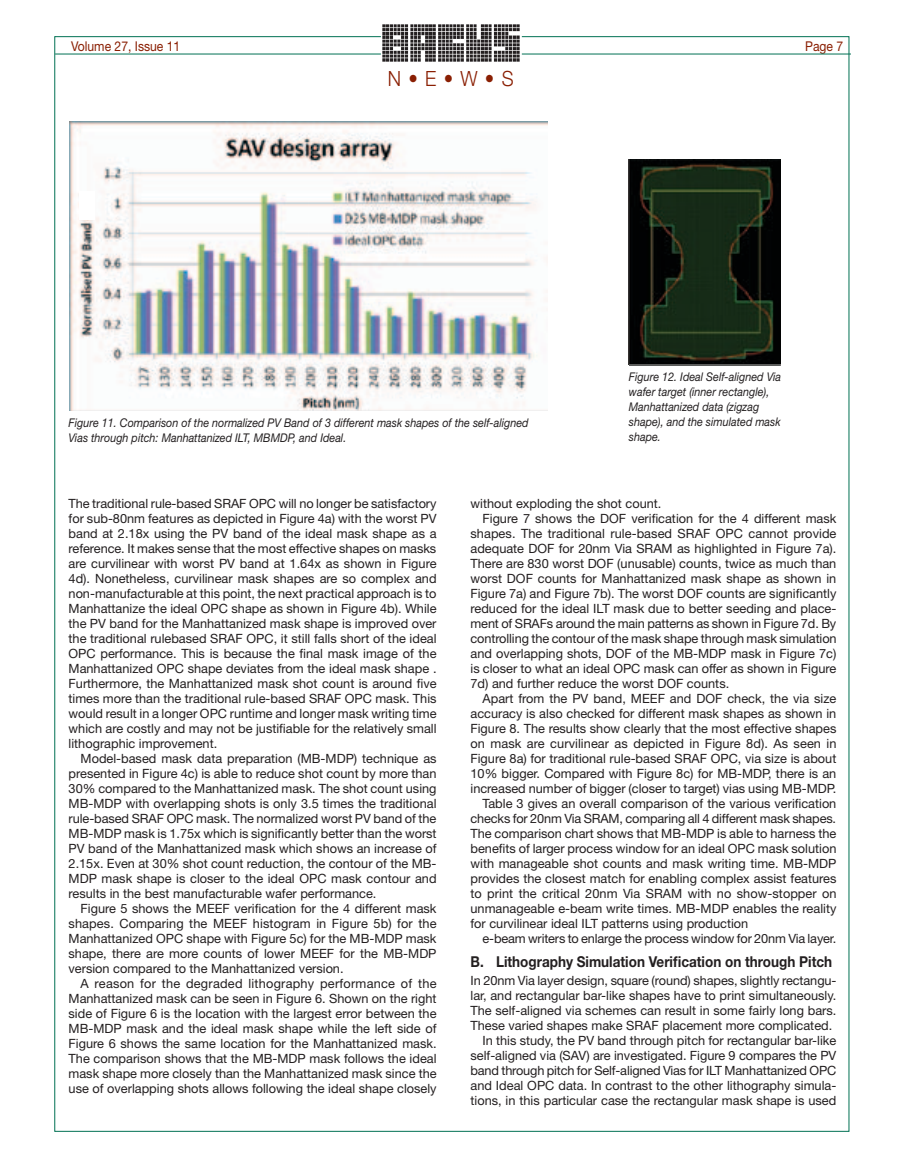
<style>
.page{position:relative;width:905px;height:1161px;background:#fff}
.page>*{position:absolute;margin:0;border:0;box-sizing:border-box;transform-origin:0 0}
.t1{font:300 21px "Helvetica Neue";color:#8a1f03;scale:.9 1}
.t2{font:700 15px "Helvetica Neue";color:#231f20;scale:.9 1}
.t3{font:13.5px "Helvetica Neue";color:#8a1f03;scale:.9 1}
.t4{font:12.75px/15px "Helvetica Neue";color:#231f20;text-align:justify}
.t5{font:italic 12px/15px "Helvetica Neue";color:#231f20;scale:.9 1}
</style>
<div class="page">
<hr style="left:55px;top:54px;width:795px;height:1px;background:#007153">
<div style="left:381px;top:20px;width:141px;height:52px;background:#fff"></div>
<img style="left:383px;top:24px;width:137px;height:37px">
<img style="left:69px;top:122px;width:478px;height:289px">
<div style="left:79px;top:192px;width:15px;height:28px;background:#fff"></div>
<img style="left:629px;top:160px;width:151px;height:206px">
<p class="t3" style="left:71px;top:38px;width:123px">Volume 27, Issue 11</p>
<p class="t3" style="left:805px;top:38px;width:44px">Page 7</p>
<h1 class="t1" style="left:388px;top:66px;width:141px">N • E • W • S</h1>
<p class="t5" style="left:69px;top:415px;width:512px">Figure 11. Comparison of the normalized PV Band of 3 different mask shapes of the self-aligned<br>Vias through pitch: Manhattanized ILT, MBMDP, and Ideal.</p>
<p class="t5" style="left:629px;top:370px;width:170px">Figure 12. Ideal Self-aligned Via wafer target (inner rectangle),<br>Manhattanized data (zigzag shape), and the simulated mask shape.</p>
<p class="t4" style="left:69px;top:496px;width:369px">The traditional rule-based SRAF OPC will no longer be satisfactory for sub-80nm features as depicted in Figure 4a) with the worst PV band at 2.18x using the PV band of the ideal mask shape as a reference. It makes sense that the most effective shapes on masks are curvilinear with worst PV band at 1.64x as shown in Figure 4d). Nonetheless, curvilinear mask shapes are so complex and non-manufacturable at this point, the next practical approach is to Manhattanize the ideal OPC shape as shown in Figure 4b). While the PV band for the Manhattanized mask shape is improved over the traditional rulebased SRAF OPC, it still falls short of the ideal OPC performance. This is because the final mask image of the Manhattanized OPC shape deviates from the ideal mask shape .<br>Furthermore, the Manhattanized mask shot count is around five times more than the traditional rule-based SRAF OPC mask. This would result in a longer OPC runtime and longer mask writing time which are costly and may not be justifiable for the relatively small lithographic improvement.</p>
<p class="t4" style="left:69px;top:751px;width:369px;text-indent:12px">Model-based mask data preparation (MB-MDP) technique as presented in Figure 4c) is able to reduce shot count by more than 30% compared to the Manhattanized mask. The shot count using MB-MDP with overlapping shots is only 3.5 times the traditional rule-based SRAF OPC mask. The normalized worst PV band of the MB-MDP mask is 1.75x which is significantly better than the worst PV band of the Manhattanized mask which shows an increase of 2.15x. Even at 30% shot count reduction, the contour of the MB-MDP mask shape is closer to the ideal OPC mask contour and results in the best manufacturable wafer performance.</p>
<p class="t4" style="left:69px;top:901px;width:369px;text-indent:12px">Figure 5 shows the MEEF verification for the 4 different mask shapes. Comparing the MEEF histogram in Figure 5b) for the Manhattanized OPC shape with Figure 5c) for the MB-MDP mask shape, there are more counts of lower MEEF for the MB-MDP version compared to the Manhattanized version.</p>
<p class="t4" style="left:69px;top:976px;width:369px;text-indent:12px">A reason for the degraded lithography performance of the Manhattanized mask can be seen in Figure 6. Shown on the right side of Figure 6 is the location with the largest error between the MB-MDP mask and the ideal mask shape while the left side of Figure 6 shows the same location for the Manhattanized mask.<br>The comparison shows that the MB-MDP mask follows the ideal mask shape more closely than the Manhattanized mask since the use of overlapping shots allows following the ideal shape closely</p>
<p class="t4" style="left:470px;top:496px;width:192px">without exploding the shot count.</p>
<p class="t4" style="left:482px;top:511px;width:355px">Figure 7 shows the DOF verification for the 4 different mask</p>
<p class="t4" style="left:470px;top:526px;width:367px">shapes. The traditional rule-based SRAF OPC cannot provide</p>
<p class="t4" style="left:470px;top:541px;width:367px">adequate DOF for 20nm Via SRAM as highlighted in Figure 7a).</p>
<p class="t4" style="left:470px;top:556px;width:367px">There are 830 worst DOF (unusable) counts, twice as much than</p>
<p class="t4" style="left:470px;top:571px;width:367px">worst DOF counts for Manhattanized mask shape as shown in</p>
<p class="t4" style="left:470px;top:586px;width:367px">Figure 7a) and Figure 7b). The worst DOF counts are significantly</p>
<p class="t4" style="left:470px;top:601px;width:367px">reduced for the ideal ILT mask due to better seeding and place-</p>
<p class="t4" style="left:470px;top:616px;width:367px">ment of SRAFs around the main patterns as shown in Figure 7d. By</p>
<p class="t4" style="left:470px;top:631px;width:367px">controlling the contour of the mask shape through mask simulation</p>
<p class="t4" style="left:470px;top:646px;width:367px">and overlapping shots, DOF of the MB-MDP mask in Figure 7c)</p>
<p class="t4" style="left:470px;top:661px;width:367px">is closer to what an ideal OPC mask can offer as shown in Figure</p>
<p class="t4" style="left:470px;top:676px;width:260px">7d) and further reduce the worst DOF counts.</p>
<p class="t4" style="left:482px;top:691px;width:355px">Apart from the PV band, MEEF and DOF check, the via size</p>
<p class="t4" style="left:470px;top:706px;width:367px">accuracy is also checked for different mask shapes as shown in</p>
<p class="t4" style="left:470px;top:721px;width:367px">Figure 8. The results show clearly that the most effective shapes</p>
<p class="t4" style="left:470px;top:736px;width:367px">on mask are curvilinear as depicted in Figure 8d). As seen in</p>
<p class="t4" style="left:470px;top:751px;width:367px">Figure 8a) for traditional rule-based SRAF OPC, via size is about</p>
<p class="t4" style="left:470px;top:766px;width:367px">10% bigger. Compared with Figure 8c) for MB-MDP, there is an</p>
<p class="t4" style="left:470px;top:781px;width:367px">increased number of bigger (closer to target) vias using MB-MDP.</p>
<p class="t4" style="left:482px;top:796px;width:355px">Table 3 gives an overall comparison of the various verification</p>
<p class="t4" style="left:470px;top:811px;width:367px">checks for 20nm Via SRAM, comparing all 4 different mask shapes.</p>
<p class="t4" style="left:470px;top:826px;width:367px">The comparison chart shows that MB-MDP is able to harness the</p>
<p class="t4" style="left:470px;top:841px;width:367px">benefits of larger process window for an ideal OPC mask solution</p>
<p class="t4" style="left:470px;top:856px;width:367px">with manageable shot counts and mask writing time. MB-MDP</p>
<p class="t4" style="left:470px;top:871px;width:367px">provides the closest match for enabling complex assist features</p>
<p class="t4" style="left:470px;top:886px;width:367px">to print the critical 20nm Via SRAM with no show-stopper on</p>
<p class="t4" style="left:470px;top:901px;width:367px">unmanageable e-beam write times. MB-MDP enables the reality</p>
<p class="t4" style="left:470px;top:916px;width:279px">for curvilinear ideal ILT patterns using production</p>
<p class="t4" style="left:482px;top:931px;width:355px">e-beam writers to enlarge the process window for 20nm Via layer.</p>
<p class="t2" style="left:470px;top:953px;width:403px">B. Lithography Simulation Verification on through Pitch</p>
<p class="t4" style="left:470px;top:973px;width:367px">In 20nm Via layer design, square (round) shapes, slightly rectangu-</p>
<p class="t4" style="left:470px;top:988px;width:367px">lar, and rectangular bar-like shapes have to print simultaneously.</p>
<p class="t4" style="left:470px;top:1003px;width:367px">The self-aligned via schemes can result in some fairly long bars.</p>
<p class="t4" style="left:470px;top:1018px;width:363px">These varied shapes make SRAF placement more complicated.</p>
<p class="t4" style="left:482px;top:1033px;width:355px">In this study, the PV band through pitch for rectangular bar-like</p>
<p class="t4" style="left:470px;top:1048px;width:367px">self-aligned via (SAV) are investigated. Figure 9 compares the PV</p>
<p class="t4" style="left:470px;top:1063px;width:367px">band through pitch for Self-aligned Vias for ILT Manhattanized OPC</p>
<p class="t4" style="left:470px;top:1078px;width:367px">and Ideal OPC data. In contrast to the other lithography simula-</p>
<p class="t4" style="left:470px;top:1093px;width:367px">tions, in this particular case the rectangular mask shape is used</p>
</div>
